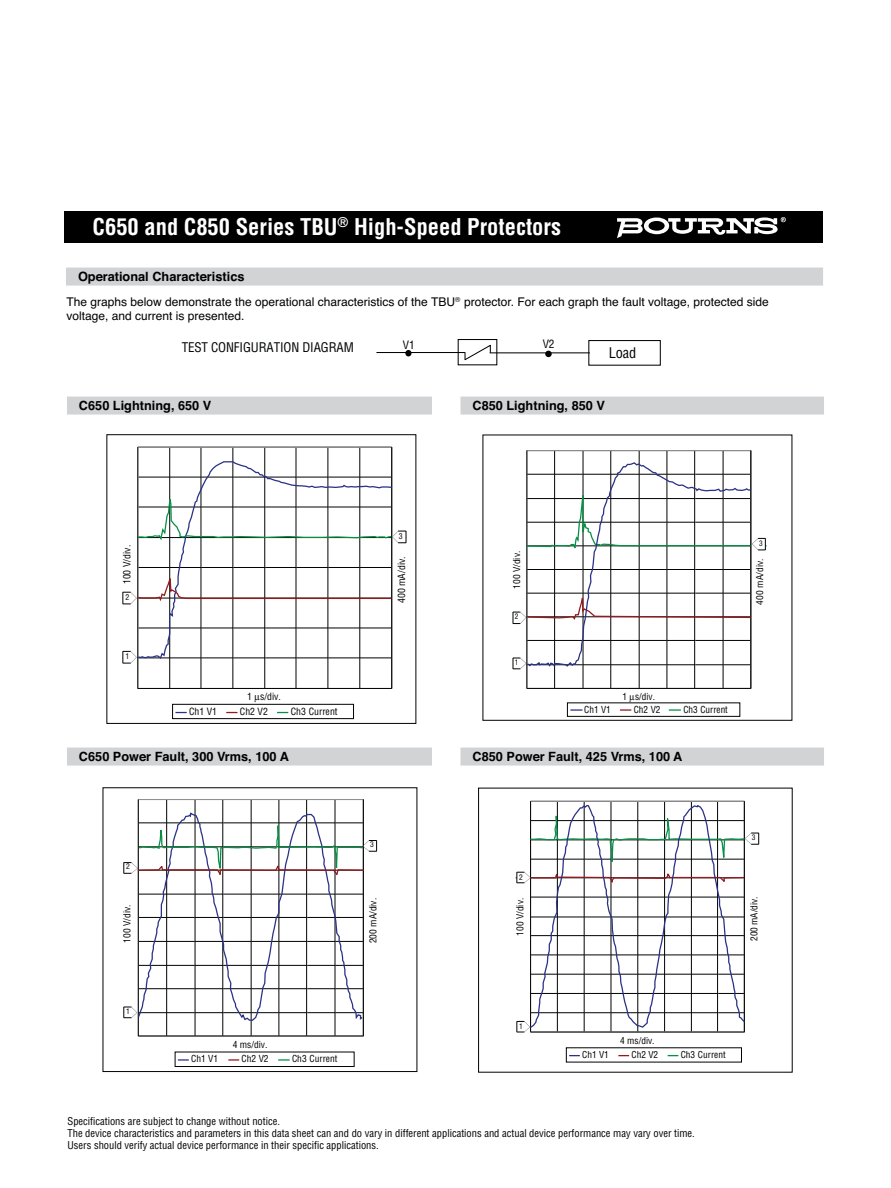
<style>
.page{position:relative;width:891px;height:1188px;background:#fff}
.page>*{position:absolute;margin:0;border:0;box-sizing:border-box;transform-origin:0 0}
.t1{font:700 condensed 22.5px "Helvetica";color:#fff}
.t2{font:condensed 14.4px "Helvetica";color:#010202}
.t3{font:condensed 13.05px "Helvetica";letter-spacing:-.01em;color:#010202}
.t4{font:700 12.75px "Helvetica";color:#000}
.t5{font:12px/14.4px "Helvetica";color:#000}
.t6{font:condensed 11.25px "Helvetica";color:#010202}
.t7{font:condensed 10.5px/12px "Helvetica";color:#000}
.t8{font:condensed 9.75px "Helvetica";color:#010202}
.t9{font:condensed 9.45px "Helvetica";color:#010202}
.t10{font:condensed 9.3px "Helvetica";color:#010202}
.t11{font:condensed 7.8px "Helvetica";color:#010202}
.t12{font:condensed 7.5px "Helvetica";color:#010202}
</style>
<div class="page">
<hr style="left:377px;top:352px;width:88px;height:1px;background:#010202">
<hr style="left:490px;top:352px;width:100px;height:1px;background:#010202">
<svg style="left:464px;top:344px;width:27px;height:17px"></svg>
<div style="left:458px;top:339px;width:39px;height:26px;border:1px solid #010202"></div>
<div style="left:405px;top:350px;width:7px;height:6px;background:#010202;border-radius:50%"></div>
<div style="left:64px;top:212px;width:759px;height:31px;background:#000"></div>
<div style="left:66px;top:268px;width:757px;height:18px;background:#d1d3d4"></div>
<div style="left:67px;top:397px;width:365px;height:18px;background:#d1d3d4"></div>
<div style="left:460px;top:397px;width:364px;height:18px;background:#d1d3d4"></div>
<div style="left:67px;top:748px;width:365px;height:18px;background:#d1d3d4"></div>
<div style="left:460px;top:748px;width:364px;height:18px;background:#d1d3d4"></div>
<hr style="left:169px;top:447px;width:1px;height:242px;background:#010202">
<hr style="left:201px;top:447px;width:1px;height:242px;background:#010202">
<hr style="left:233px;top:447px;width:1px;height:242px;background:#010202">
<hr style="left:296px;top:447px;width:1px;height:242px;background:#010202">
<hr style="left:328px;top:447px;width:1px;height:242px;background:#010202">
<hr style="left:360px;top:447px;width:1px;height:242px;background:#010202">
<hr style="left:265px;top:447px;width:1px;height:242px;background:#010202">
<hr style="left:138px;top:447px;width:254px;height:1px;background:#929292">
<hr style="left:138px;top:447px;width:1px;height:242px;background:#010202">
<hr style="left:138px;top:688px;width:254px;height:1px;background:#010202">
<hr style="left:391px;top:447px;width:1px;height:242px;background:#010202">
<div style="left:172px;top:704px;width:182px;height:15px;border:1px solid #010202"></div>
<svg style="left:226px;top:712px;width:12px;height:1px"></svg>
<svg style="left:123px;top:651px;width:13px;height:13px"></svg>
<div style="left:106px;top:434px;width:310px;height:290px;border:1px solid #010202"></div>
<svg style="left:136px;top:461px;width:257px;height:199px"></svg>
<svg style="left:137px;top:491px;width:270px;height:53px"></svg>
<svg style="left:123px;top:572px;width:270px;height:33px"></svg>
<hr style="left:527px;top:450px;width:224px;height:1px;background:#929292">
<hr style="left:527px;top:451px;width:1px;height:238px;background:#010202">
<hr style="left:527px;top:688px;width:224px;height:1px;background:#010202">
<hr style="left:751px;top:451px;width:1px;height:238px;background:#010202">
<svg style="left:513px;top:658px;width:13px;height:12px"></svg>
<svg style="left:513px;top:611px;width:13px;height:13px"></svg>
<svg style="left:526px;top:461px;width:226px;height:207px"></svg>
<hr style="left:166px;top:799px;width:1px;height:237px;background:#010202">
<hr style="left:195px;top:799px;width:1px;height:237px;background:#010202">
<hr style="left:223px;top:799px;width:1px;height:237px;background:#010202">
<hr style="left:279px;top:799px;width:1px;height:237px;background:#010202">
<hr style="left:306px;top:799px;width:1px;height:237px;background:#010202">
<hr style="left:335px;top:799px;width:1px;height:237px;background:#010202">
<hr style="left:251px;top:799px;width:1px;height:237px;background:#010202">
<hr style="left:138px;top:799px;width:1px;height:237px;background:#010202">
<hr style="left:138px;top:1036px;width:225px;height:1px;background:#010202">
<hr style="left:363px;top:799px;width:1px;height:237px;background:#010202">
<div style="left:175px;top:1052px;width:179px;height:15px;border:1px solid #010202"></div>
<svg style="left:178px;top:1059px;width:11px;height:2px"></svg>
<svg style="left:228px;top:1059px;width:11px;height:2px"></svg>
<svg style="left:278px;top:1059px;width:12px;height:2px"></svg>
<svg style="left:124px;top:1007px;width:13px;height:11px"></svg>
<div style="left:103px;top:787px;width:314px;height:285px;border:1px solid #010202"></div>
<svg style="left:137px;top:903px;width:227px;height:118px"></svg>
<svg style="left:124px;top:765px;width:253px;height:138px"></svg>
<hr style="left:557px;top:801px;width:1px;height:231px;background:#010202">
<hr style="left:584px;top:801px;width:1px;height:231px;background:#010202">
<hr style="left:611px;top:801px;width:1px;height:231px;background:#010202">
<hr style="left:664px;top:801px;width:1px;height:231px;background:#010202">
<hr style="left:691px;top:801px;width:1px;height:231px;background:#010202">
<hr style="left:717px;top:801px;width:1px;height:231px;background:#010202">
<hr style="left:638px;top:801px;width:1px;height:231px;background:#010202">
<hr style="left:530px;top:801px;width:1px;height:231px;background:#010202">
<hr style="left:530px;top:1032px;width:214px;height:1px;background:#010202">
<hr style="left:744px;top:801px;width:1px;height:231px;background:#010202">
<svg style="left:517px;top:1021px;width:12px;height:12px"></svg>
<svg style="left:746px;top:833px;width:13px;height:12px"></svg>
<svg style="left:516px;top:871px;width:12px;height:13px"></svg>
<svg style="left:528px;top:340px;width:217px;height:540px"></svg>
<svg style="left:529px;top:804px;width:217px;height:225px"></svg>
<svg style="left:617px;top:217px;width:169px;height:21px"></svg>
<svg style="left:630px;top:695px;width:5px;height:7px"></svg>
<h1 class="t1" style="left:93px;top:218px;width:470px">C650 and C850 Series TBU<sup>®</sup> High-Speed Protectors</h1>
<p class="t4" style="left:78px;top:272px;width:168px">Operational Characteristics</p>
<p class="t5" style="left:66px;top:296px;width:704px">The graphs below demonstrate the operational characteristics of the TBU<sup>®</sup> protector. For each graph the fault voltage, protected side voltage, and current is presented.</p>
<p class="t3" style="left:182px;top:342px;width:174px">TEST CONFIGURATION DIAGRAM</p>
<p class="t6" style="left:403px;top:340px;width:13px">V1</p>
<p class="t6" style="left:543px;top:339px;width:13px">V2</p>
<h2 class="t2" style="left:609px;top:347px;width:29px">Load</h2>
<p class="t4" style="left:79px;top:401px;width:134px">C650 Lightning, 650 V</p>
<p class="t4" style="left:472px;top:401px;width:134px">C850 Lightning, 850 V</p>
<p class="t11" style="left:399px;top:533px;width:5px">3</p>
<p class="t8" style="left:123px;top:584px;width:41px;rotate:-90deg">100 V/div.</p>
<p class="t8" style="left:398px;top:603px;width:48px;rotate:-90deg">400 mA/div.</p>
<p class="t11" style="left:125px;top:594px;width:5px">2</p>
<p class="t11" style="left:125px;top:653px;width:5px">1</p>
<p class="t8" style="left:247px;top:693px;width:35px">1 s/div.</p>
<p class="t8" style="left:189px;top:708px;width:29px">Ch1 V1</p>
<p class="t8" style="left:240px;top:708px;width:29px">Ch2 V2</p>
<p class="t8" style="left:291px;top:708px;width:48px">Ch3 Current</p>
<p class="t12" style="left:759px;top:540px;width:5px">3</p>
<p class="t10" style="left:513px;top:589px;width:40px;rotate:-90deg">100 V/div.</p>
<p class="t10" style="left:756px;top:605px;width:47px;rotate:-90deg">400 mA/div.</p>
<p class="t12" style="left:515px;top:614px;width:5px">2</p>
<p class="t12" style="left:515px;top:660px;width:5px">1</p>
<p class="t9" style="left:623px;top:693px;width:34px">1 s/div.</p>
<p class="t9" style="left:584px;top:706px;width:28px">Ch1 V1</p>
<p class="t9" style="left:634px;top:706px;width:28px">Ch2 V2</p>
<p class="t9" style="left:683px;top:706px;width:46px">Ch3 Current</p>
<p class="t4" style="left:79px;top:752px;width:212px">C650 Power Fault, 300 Vrms, 100 A</p>
<p class="t4" style="left:472px;top:752px;width:212px">C850 Power Fault, 425 Vrms, 100 A</p>
<p class="t12" style="left:126px;top:864px;width:5px">2</p>
<p class="t12" style="left:370px;top:842px;width:5px">3</p>
<p class="t12" style="left:519px;top:874px;width:5px">2</p>
<p class="t12" style="left:752px;top:835px;width:5px">3</p>
<p class="t9" style="left:124px;top:943px;width:40px;rotate:-90deg">100 V/div.</p>
<p class="t9" style="left:369px;top:943px;width:47px;rotate:-90deg">200 mA/div.</p>
<p class="t10" style="left:517px;top:936px;width:39px;rotate:-90deg">100 V/div.</p>
<p class="t10" style="left:750px;top:941px;width:46px;rotate:-90deg">200 mA/div.</p>
<p class="t12" style="left:126px;top:1008px;width:5px">1</p>
<p class="t12" style="left:519px;top:1023px;width:5px">1</p>
<p class="t9" style="left:233px;top:1041px;width:36px">4 ms/div.</p>
<p class="t10" style="left:620px;top:1037px;width:36px">4 ms/div.</p>
<p class="t9" style="left:191px;top:1055px;width:29px">Ch1 V1</p>
<p class="t9" style="left:242px;top:1055px;width:29px">Ch2 V2</p>
<p class="t9" style="left:292px;top:1055px;width:47px">Ch3 Current</p>
<p class="t10" style="left:582px;top:1051px;width:28px">Ch1 V1</p>
<p class="t10" style="left:631px;top:1051px;width:28px">Ch2 V2</p>
<p class="t10" style="left:681px;top:1051px;width:46px">Ch3 Current</p>
<p class="t7" style="left:68px;top:1116px;width:629px">Specifications are subject to change without notice.<br>The device characteristics and parameters in this data sheet can and do vary in different applications and actual device performance may vary over time.<br>Users should verify actual device performance in their specific applications.</p>
</div>
